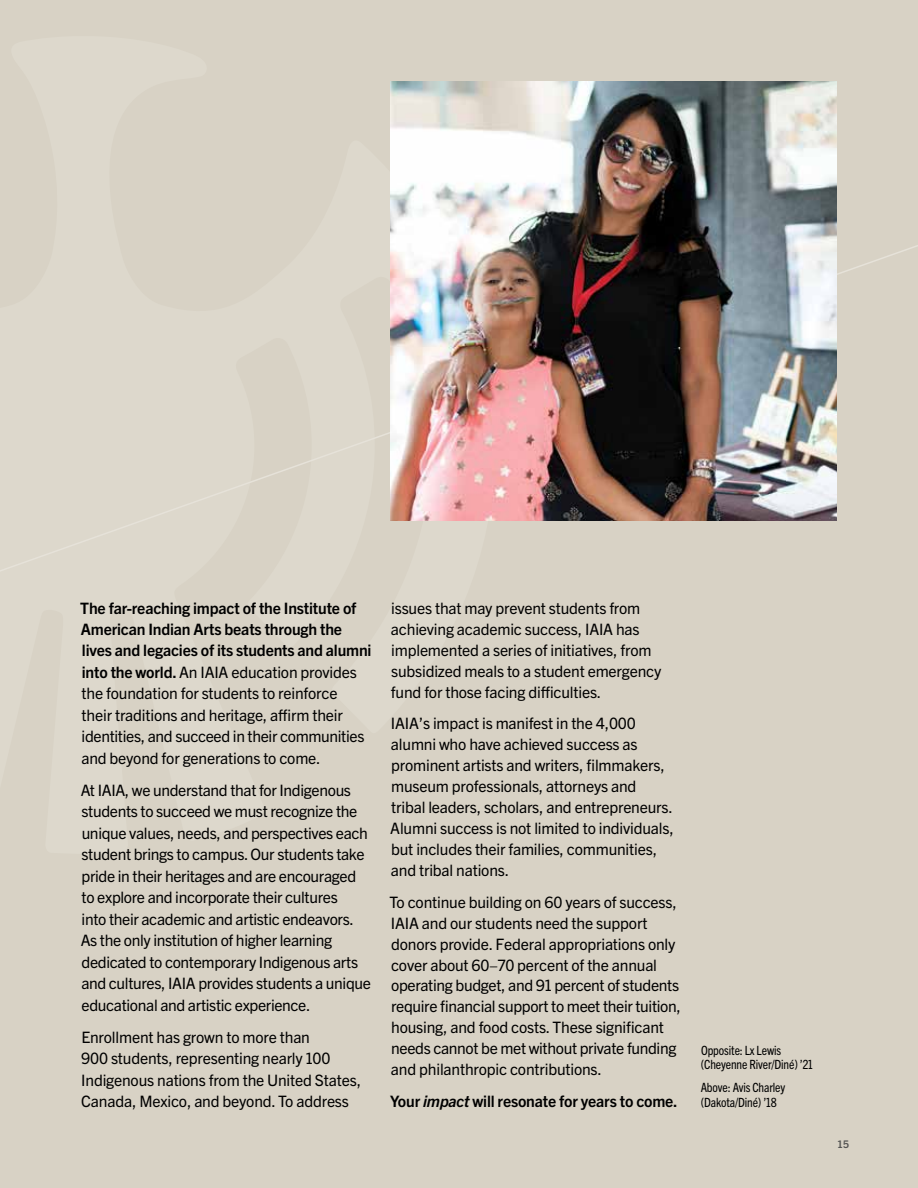
<style>
.page{position:relative;width:918px;height:1188px;background:#d8d2c5}
.page>*{position:absolute;margin:0;border:0;box-sizing:border-box;transform-origin:0 0}
.t1{font:15.75px/21.5px "Trade Gothic Next LT Pro";letter-spacing:-.01em;color:#000}
.t2{font:700 15.75px "Trade Gothic Next LT Pro";letter-spacing:-.01em;color:#000}
.t3{font:condensed 12.75px/15px "Trade Gothic Next LT Pro";letter-spacing:-.01em;color:#000}
.t4{font:700 10.5px "Trade Gothic Next LT Pro";color:#545453}
.s1{font-weight:700}
.s2{font-style:italic}
</style>
<div class="page">
<img style="left:391px;top:81px;width:446px;height:439px">
<p class="t1" style="left:80px;top:596px;width:293px"><span class="s1">The far-reaching impact of the Institute of American Indian Arts beats through the lives and legacies of its students and alumni into the world.</span> An IAIA education provides the foundation for students to reinforce<br>their traditions and heritage, affirm their identities, and succeed in their communities and beyond for generations to come.</p>
<p class="t1" style="left:81px;top:778px;width:292px">At IAIA, we understand that for Indigenous students to succeed we must recognize the unique values, needs, and perspectives each student brings to campus. Our students take pride in their heritages and are encouraged to explore and incorporate their cultures<br>into their academic and artistic endeavors.<br>As the only institution of higher learning dedicated to contemporary Indigenous arts and cultures, IAIA provides students a unique educational and artistic experience.</p>
<p class="t1" style="left:81px;top:1025px;width:281px">Enrollment has grown to more than<br>900 students, representing nearly 100<br>Indigenous nations from the United States, Canada, Mexico, and beyond. To address</p>
<p class="t1" style="left:391px;top:596px;width:272px;line-height:21px">issues that may prevent students from achieving academic success, IAIA has implemented a series of initiatives, from subsidized meals to a student emergency fund for those facing difficulties.</p>
<p class="t1" style="left:390px;top:712px;width:285px;line-height:21px">IAIA’s impact is manifest in the 4,000 alumni who have achieved success as prominent artists and writers, filmmakers, museum professionals, attorneys and<br>tribal leaders, scholars, and entrepreneurs.<br>Alumni success is not limited to individuals, but includes their families, communities, and tribal nations.</p>
<p class="t1" style="left:390px;top:890px;width:293px;line-height:21px">To continue building on 60 years of success, IAIA and our students need the support donors provide. Federal appropriations only cover about 60–70 percent of the annual operating budget, and 91 percent of students require financial support to meet their tuition, housing, and food costs. These significant needs cannot be met without private funding and philanthropic contributions.</p>
<p class="t2" style="left:390px;top:1090px;width:289px">Your <span class="s2">impact</span> will resonate for years to come.</p>
<p class="t3" style="left:701px;top:1042px;width:114px">Opposite: Lx Lewis (Cheyenne River/Diné) ’21</p>
<p class="t3" style="left:701px;top:1079px;width:86px">Above: Avis Charley (Dakota/Diné) ’18</p>
<p class="t4" style="left:837px;top:1136px;width:14px">15</p>
</div>
